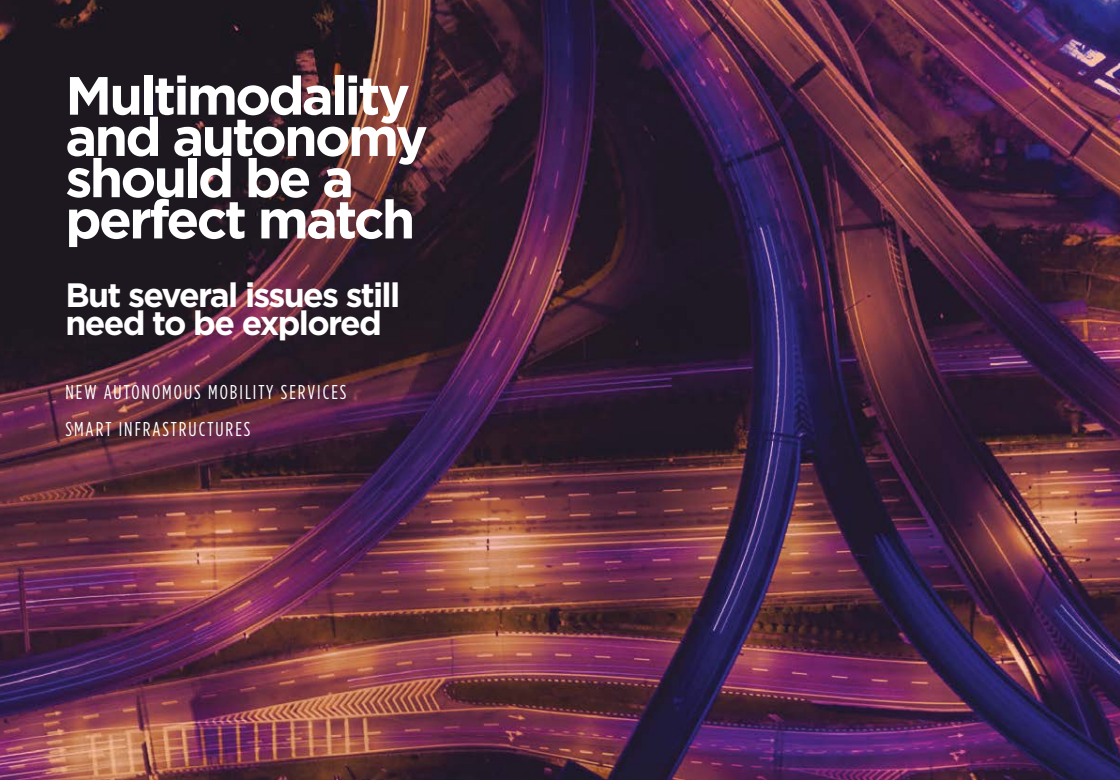
<style>
.page{position:relative;width:1120px;height:780px;background:#fff}
.page>*{position:absolute;margin:0;border:0;box-sizing:border-box;transform-origin:0 0}
.t1{font:700 53.75px/41.2px "Gotham";letter-spacing:-.05em;color:#fff}
.t2{font:700 33.75px/27.5px "Gotham";letter-spacing:-.05em;color:#fff}
.t3{font:20px/37.5px "Gotham Condensed";letter-spacing:.1em;color:#fff}
</style>
<div class="page">
<img style="left:0;top:0;width:1120px;height:780px">
<h1 class="t1" style="left:65px;top:75px;width:364px">Multimodality and autonomy should be a perfect match</h1>
<h2 class="t2" style="left:65px;top:281px;width:336px">But several issues still need to be explored</h2>
<p class="t3" style="left:65px;top:373px;width:283px">NEW AUTONOMOUS MOBILITY SERVICES<br>SMART INFRASTRUCTURES</p>
</div>
